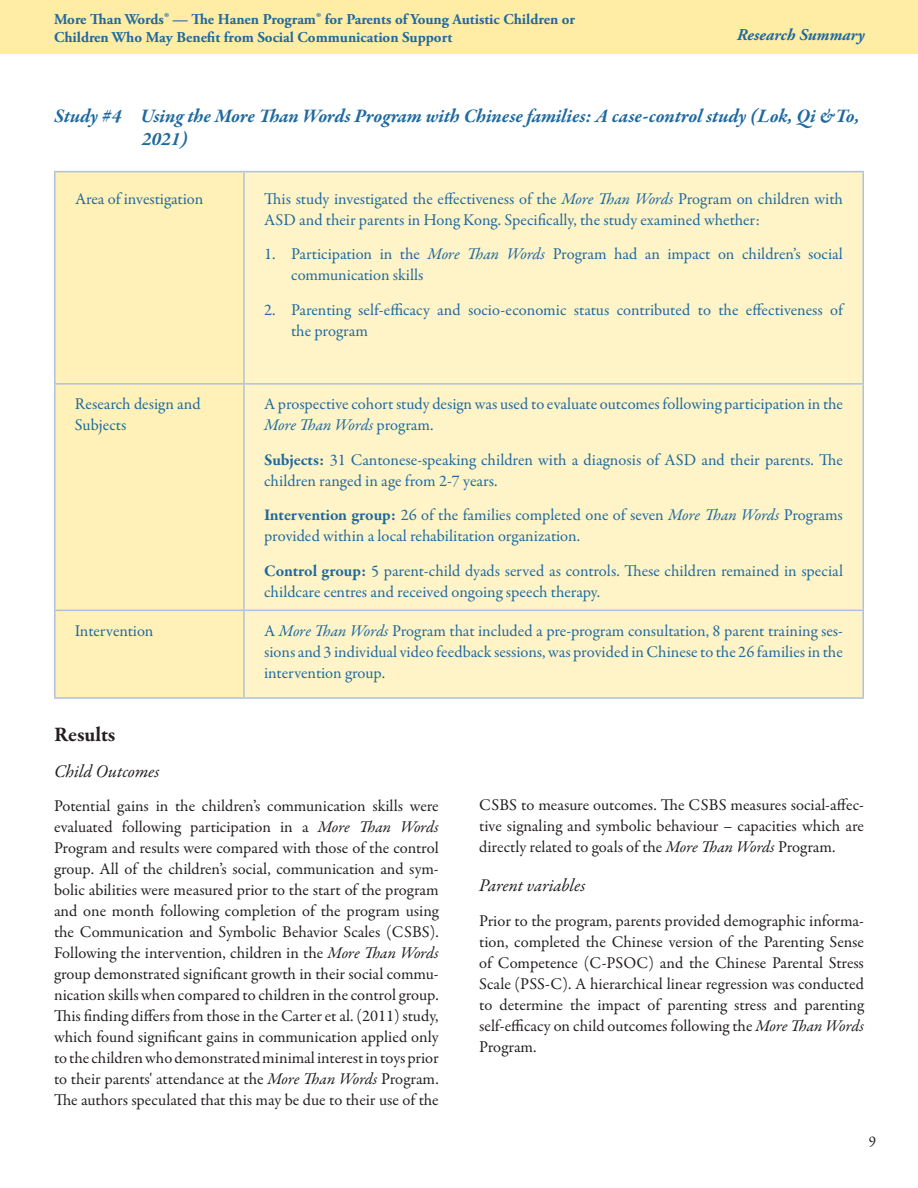
<style>
.page{position:relative;width:918px;height:1188px;background:#fff}
.page>*{position:absolute;margin:0;border:0;box-sizing:border-box;transform-origin:0 0}
.t1{font:700 21px "Garamond Premr Pro";color:#231f20}
.t2{font:italic 700 19.5px/22.5px "Garamond Premr Pro";letter-spacing:-.005em;color:#1e699f}
.t3{font:italic 18px "Garamond Premr Pro";letter-spacing:-.005em;color:#231f20}
.t4{font:16.5px/21px "Garamond Premr Pro";color:#231f20;text-align:justify}
.t5{font:16.5px/21px "Garamond Premr Pro";color:#1e699f}
.t6{font:italic 700 16.5px "Adobe Garamond Pro";color:#1e699f}
.t7{font:700 15px/18px "Adobe Garamond Pro";color:#1e699f}
.t8{font:15px "Garamond Premr Pro";color:#231f20}
.s1{font-style:italic}
.s2{font-weight:700}
</style>
<div class="page">
<div style="left:0;top:0;width:918px;height:54px;background:#ffeda5"></div>
<div style="left:56px;top:172px;width:187px;height:525px;background:#fff1b7"></div>
<div style="left:245px;top:172px;width:617px;height:525px;background:#fef4c8"></div>
<hr style="left:54px;top:171px;width:190px;height:1px;background:#b0c1db">
<hr style="left:54px;top:172px;width:2px;height:211px;background:#b0c1db">
<hr style="left:54px;top:383px;width:190px;height:2px;background:#b0c1db">
<hr style="left:54px;top:385px;width:2px;height:225px;background:#b0c1db">
<hr style="left:54px;top:610px;width:190px;height:1px;background:#b0c1db">
<hr style="left:54px;top:611px;width:2px;height:86px;background:#b0c1db">
<hr style="left:54px;top:697px;width:190px;height:2px;background:#b0c1db">
<hr style="left:244px;top:171px;width:620px;height:1px;background:#b0c1db">
<hr style="left:243px;top:172px;width:2px;height:211px;background:#b0c1db">
<hr style="left:862px;top:172px;width:2px;height:211px;background:#b0c1db">
<hr style="left:244px;top:383px;width:620px;height:2px;background:#b0c1db">
<hr style="left:243px;top:385px;width:2px;height:225px;background:#b0c1db">
<hr style="left:862px;top:385px;width:2px;height:225px;background:#b0c1db">
<hr style="left:244px;top:610px;width:620px;height:1px;background:#b0c1db">
<hr style="left:243px;top:611px;width:2px;height:86px;background:#b0c1db">
<hr style="left:862px;top:611px;width:2px;height:86px;background:#b0c1db">
<hr style="left:244px;top:697px;width:620px;height:2px;background:#b0c1db">
<p class="t7" style="left:54px;top:11px;width:523px">More Than Words® — The Hanen Program® for Parents of Young Autistic Children or<br>Children Who May Benefit from Social Communication Support</p>
<p class="t6" style="left:737px;top:25px;width:129px">Research Summary</p>
<p class="t2" style="left:142px;top:106px;width:720px;text-indent:-88px">Study #4 Using the More Than Words Program with Chinese families: A case-control study (Lok, Qi &amp;To,<br>2021)</p>
<p class="t5" style="left:75px;top:189px;width:130px">Area of investigation</p>
<p class="t5" style="left:264px;top:189px;width:580px">This study investigated the effectiveness of the <span class="s1">More Than Words</span> Program on children with<br>ASD and their parents in Hong Kong. Specifically, the study examined whether:</p>
<p class="t5" style="left:291px;top:244px;width:553px;text-indent:-27px">1. Participation in the <span class="s1">More Than Words</span> Program had an impact on children’s social communication skills</p>
<p class="t5" style="left:291px;top:300px;width:553px;text-indent:-27px">2. Parenting self-efficacy and socio-economic status contributed to the effectiveness of the program</p>
<p class="t5" style="left:75px;top:394px;width:127px">Research design and<br>Subjects</p>
<p class="t5" style="left:264px;top:394px;width:580px">A prospective cohort study design was used to evaluate outcomes following participation in the<br><span class="s1">More Than Words</span> program.</p>
<p class="t5" style="left:264px;top:450px;width:580px"><span class="s2">Subjects:</span> 31 Cantonese-speaking children with a diagnosis of ASD and their parents. The children ranged in age from 2-7 years.</p>
<p class="t5" style="left:264px;top:505px;width:580px"><span class="s2">Intervention group:</span> 26 of the families completed one of seven <span class="s1">More Than Words</span> Programs provided within a local rehabilitation organization.</p>
<p class="t5" style="left:264px;top:561px;width:580px"><span class="s2">Control group:</span> 5 parent-child dyads served as controls. These children remained in special childcare centres and received ongoing speech therapy.</p>
<p class="t5" style="left:75px;top:621px;width:80px">Intervention</p>
<p class="t5" style="left:264px;top:621px;width:580px;text-align:justify">A <span class="s1">More Than Words</span> Program that included a pre-program consultation, 8 parent training ses&shy;sions and 3 individual video feedback sessions, was provided in Chinese to the 26 families in the intervention group.</p>
<p class="t1" style="left:54px;top:722px;width:63px">Results</p>
<p class="t3" style="left:54px;top:760px;width:107px">Child Outcomes</p>
<p class="t4" style="left:54px;top:796px;width:386px">Potential gains in the children’s communication skills were evaluated following participation in a <span class="s1">More Than Words </span>Program and results were compared with those of the control group. All of the children’s social, communication and sym&shy;bolic abilities were measured prior to the start of the program and one month following completion of the program using the Communication and Symbolic Behavior Scales (CSBS).<br>Following the intervention, children in the <span class="s1">More Than Words </span>group demonstrated significant growth in their social commu&shy;nication skills when compared to children in the control group.<br>This finding differs from those in the Carter et al. (2011) study, which found significant gains in communication applied only to the children who demonstrated minimal interest in toys prior to their parents' attendance at the <span class="s1">More Than Words</span> Program.<br>The authors speculated that this may be due to their use of the</p>
<p class="t4" style="left:479px;top:795px;width:386px">CSBS to measure outcomes. The CSBS measures social-affec&shy;tive signaling and symbolic behaviour – capacities which are directly related to goals of the <span class="s1">More Than Words</span> Program.</p>
<p class="t3" style="left:479px;top:874px;width:108px">Parent variables</p>
<p class="t4" style="left:479px;top:910px;width:386px">Prior to the program, parents provided demographic informa&shy;tion, completed the Chinese version of the Parenting Sense of Competence (C-PSOC) and the Chinese Parental Stress Scale (PSS-C). A hierarchical linear regression was conducted to determine the impact of parenting stress and parenting self-efficacy on child outcomes following the <span class="s1">More Than Words </span>Program.</p>
<p class="t8" style="left:869px;top:1132px;width:9px">9</p>
</div>
